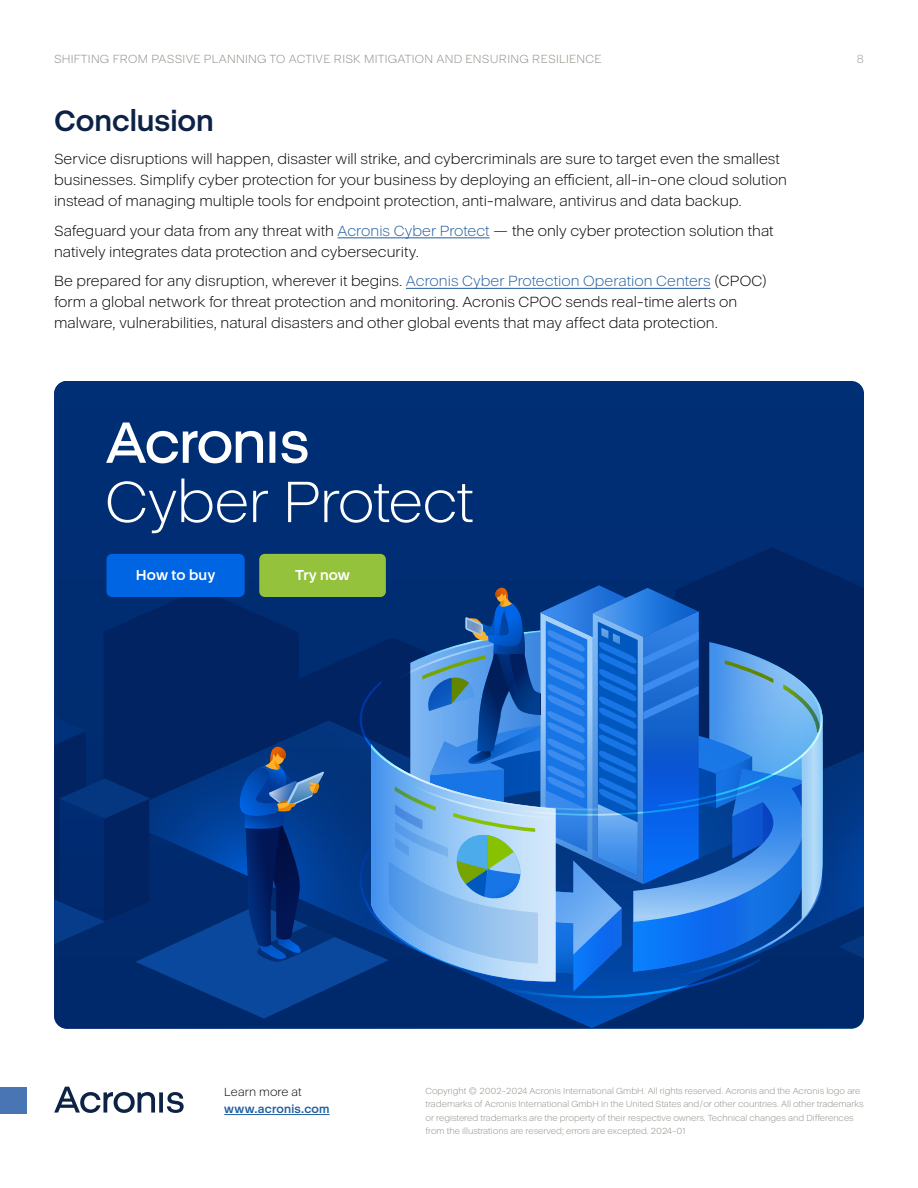
<style>
.page{position:relative;width:918px;height:1188px;background:#fff}
.page>*{position:absolute;margin:0;border:0;box-sizing:border-box;transform-origin:0 0}
.t1{font:300 59.25px/59.2px "Acronis Cyber";letter-spacing:-.02em;color:#fff}
.t2{font:700 30px "Acronis Cyber";color:#0d2345}
.t3{font:300 15px/21px "Acronis Cyber";color:#000}
.t4{font:700 14.7px "Acronis Cyber";color:#fff}
.t5{font:300 12px "Acronis Cyber";letter-spacing:.02em;color:#918e87}
.t6{font:700 12px "Acronis Cyber";letter-spacing:.015em;color:#215e9e}
.t7{font:300 12px "Acronis Cyber";letter-spacing:.01em;color:#000}
.t8{font:300 12px "Acronis Cyber";color:#97a0a4}
.t9{font:300 9px/13.5px "Acronis Cyber";color:#8f8e87}
.s1{color:#215e9e}
</style>
<div class="page">
<div style="left:54px;top:381px;width:810px;height:648px;background:#002e74"></div>
<svg style="left:673px;top:547px;width:191px;height:157px;background:#002667"></svg>
<svg style="left:823px;top:704px;width:41px;height:324px;background:#01317b"></svg>
<svg style="left:838px;top:911px;width:26px;height:70px;background:#002c70"></svg>
<svg style="left:54px;top:585px;width:769px;height:444px;background:#1f56a0"></svg>
<hr style="left:224px;top:1114px;width:106px;height:1px;background:#215e9e">
<div style="left:0;top:1087px;width:27px;height:27px;background:#4975b4"></div>
<svg style="left:54px;top:1087px;width:130px;height:26px"></svg>
<div style="left:106px;top:554px;width:139px;height:43px;background:#0065e2;border-radius:6px"></div>
<div style="left:259px;top:554px;width:127px;height:43px;background:#95c23d;border-radius:6px"></div>
<hr style="left:338px;top:237px;width:152px;height:1px;background:#215e9e">
<hr style="left:406px;top:288px;width:305px;height:1px;background:#215e9e">
<p class="t5" style="left:54px;top:52px;width:549px">SHIFTING FROM PASSIVE PLANNING TO ACTIVE RISK MITIGATION AND ENSURING RESILIENCE</p>
<p class="t8" style="left:857px;top:52px;width:9px">8</p>
<h2 class="t2" style="left:54px;top:102px;width:161px">Conclusion</h2>
<p class="t3" style="left:54px;top:149px;width:735px">Service disruptions will happen, disaster will strike, and cybercriminals are sure to target even the smallest businesses. Simplify cyber protection for your business by deploying an efficient, all-in-one cloud solution instead of managing multiple tools for endpoint protection, anti-malware, antivirus and data backup.</p>
<p class="t3" style="left:54px;top:220px;width:721px">Safeguard your data from any threat with <span class="s1">Acronis Cyber Protect</span> — the only cyber protection solution that natively integrates data protection and cybersecurity.</p>
<p class="t3" style="left:54px;top:271px;width:715px">Be prepared for any disruption, wherever it begins. <span class="s1">Acronis Cyber Protection Operation Centers</span> (CPOC) form a global network for threat protection and monitoring. Acronis CPOC sends real-time alerts on malware, vulnerabilities, natural disasters and other global events that may affect data protection.</p>
<h1 class="t1" style="left:105px;top:413px;width:370px">ጷ<br>Cyber Protect</h1>
<p class="t4" style="left:136px;top:566px;width:81px">How to buy</p>
<p class="t4" style="left:295px;top:566px;width:56px">Try now</p>
<p class="t7" style="left:224px;top:1085px;width:79px">Learn more at</p>
<p class="t6" style="left:224px;top:1102px;width:107px">www.acronis.com</p>
<p class="t9" style="left:426px;top:1084px;width:440px">Copyright © 2002-2024 Acronis International GmbH. All rights reserved. Acronis and the Acronis logo are trademarks of Acronis International GmbH in the United States and/or other countries. All other trademarks or registered trademarks are the property of their respective owners. Technical changes and Differences from the illustrations are reserved; errors are excepted. 2024-01</p>
</div>
